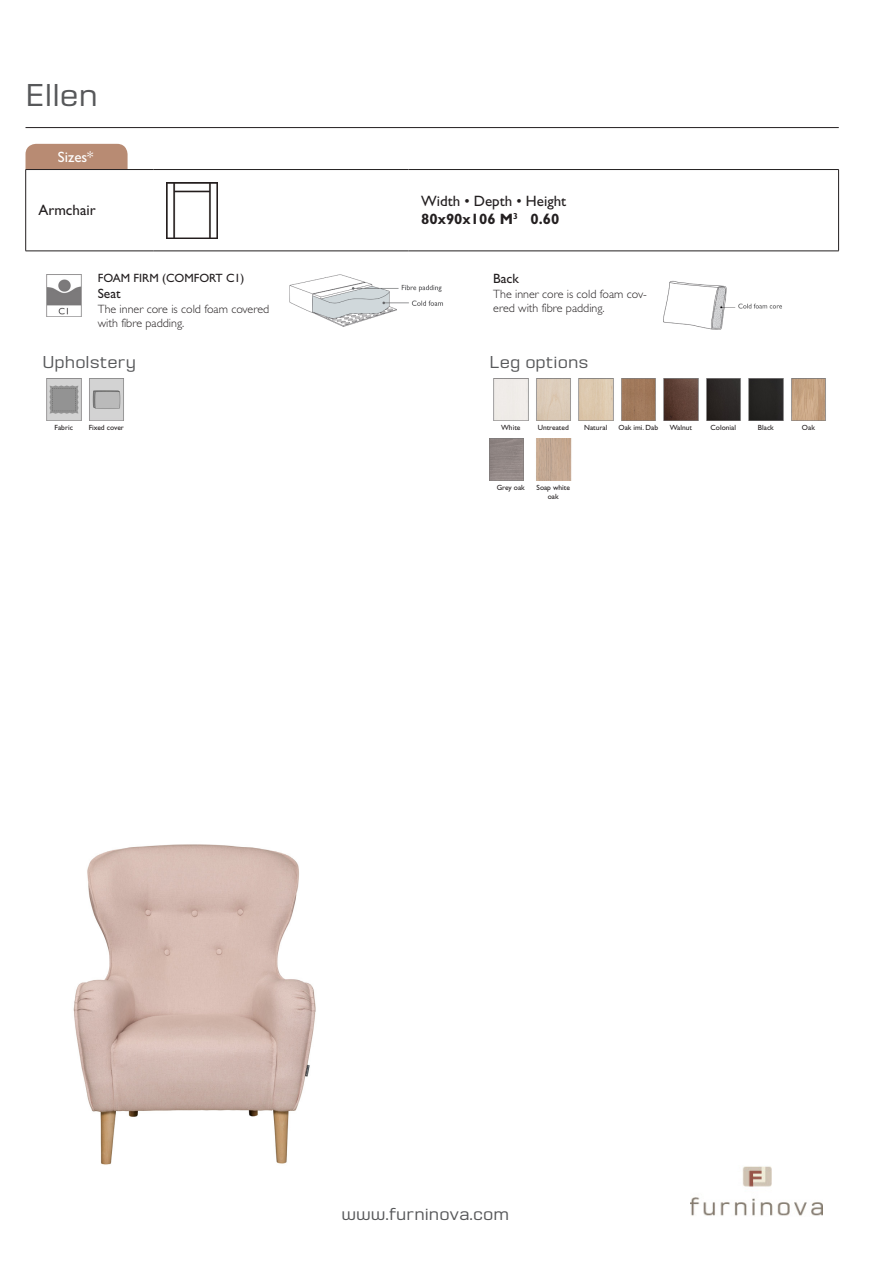
<style>
.page{position:relative;width:893px;height:1263px;background:#fff}
.page>*{position:absolute;margin:0;border:0;box-sizing:border-box;transform-origin:0 0}
.Varumärke{font:300 33px "House Gothic HG23 Text";color:#57585a}
.Web{font:300 18px "House Gothic HG23 Text";color:#57585a}
.Teknikrubrik{font:300 18px "House Gothic HG23 Text";color:#57585a}
.Teknikrubrik_Ben{font:300 18px "House Gothic HG23 Text";color:#57585a}
.Dimensioner{font:15px "Gill Sans Std";color:#231f20}
.TabelltextMatt{font:700 15px "Gill Sans Std";color:#231f20}
.TabelltextV{font:15px "Gill Sans Std";color:#231f20}
.Fliktext{font:15px "Gill Sans Std";color:#fff}
.BeskrivningRubrik{font:13.5px "Gill Sans Std";color:#231f20}
.BeskrivningText{font:300 12px/14.4px "Gill Sans Std";color:#231f20}
.BeskrivningNamn{font:12px "Gill Sans Std";color:#231f20}
.Ikontext{font:7.5px/9px "Gill Sans Std";color:#231f20;text-align:center}
</style>
<div class="page">
<hr style="left:26px;top:127px;width:813px;height:1px;background:#231f20">
<div style="left:26px;top:144px;width:102px;height:25px;background:#b88b73"></div>
<img style="left:690px;top:1166px;width:133px;height:50px">
<img style="left:73px;top:844px;width:243px;height:321px">
<hr style="left:26px;top:169px;width:127px;height:1px;background:#231f20">
<hr style="left:25px;top:170px;width:1px;height:81px;background:#231f20">
<hr style="left:153px;top:169px;width:255px;height:1px;background:#231f20">
<hr style="left:408px;top:169px;width:431px;height:1px;background:#231f20">
<hr style="left:838px;top:170px;width:1px;height:81px;background:#231f20">
<hr style="left:26px;top:251px;width:127px;height:1px;background:#231f20">
<hr style="left:153px;top:251px;width:255px;height:1px;background:#231f20">
<hr style="left:408px;top:251px;width:431px;height:1px;background:#231f20">
<img style="left:166px;top:182px;width:51px;height:56px">
<img style="left:46px;top:274px;width:36px;height:43px">
<img style="left:289px;top:274px;width:154px;height:53px">
<img style="left:663px;top:280px;width:119px;height:49px">
<img style="left:46px;top:378px;width:36px;height:43px">
<svg style="left:89px;top:378px;width:35px;height:43px;background:#c0bfc0"></svg>
<img style="left:493px;top:378px;width:36px;height:43px">
<svg style="left:536px;top:378px;width:35px;height:43px;background:#d4c5b3"></svg>
<svg style="left:578px;top:378px;width:36px;height:43px;background:#d6c3ac"></svg>
<svg style="left:621px;top:378px;width:35px;height:43px;background:#9e795d"></svg>
<svg style="left:663px;top:378px;width:36px;height:43px;background:#60463c"></svg>
<svg style="left:706px;top:378px;width:35px;height:43px;background:#322e2d"></svg>
<svg style="left:748px;top:378px;width:36px;height:43px;background:#2f2e2c"></svg>
<svg style="left:791px;top:378px;width:35px;height:43px;background:#c1a082"></svg>
<img style="left:489px;top:438px;width:35px;height:43px">
<img style="left:536px;top:438px;width:36px;height:43px">
<p class="Varumärke" style="left:26px;top:78px;width:74px">Ellen</p>
<p class="Fliktext" style="left:58px;top:148px;width:37px">Sizes*</p>
<p class="TabelltextV" style="left:38px;top:202px;width:59px">Armchair</p>
<p class="BeskrivningNamn" style="left:98px;top:271px;width:148px">FOAM FIRM (COMFORT C1)</p>
<p class="BeskrivningRubrik" style="left:98px;top:286px;width:24px">Seat</p>
<p class="BeskrivningText" style="left:98px;top:302px;width:173px">The inner core is cold foam covered with fibre padding.</p>
<p class="Teknikrubrik" style="left:43px;top:352px;width:95px">Upholstery</p>
<p class="Ikontext" style="left:55px;top:423px;width:20px">Fabric</p>
<p class="Ikontext" style="left:89px;top:423px;width:37px">Fixed cover</p>
<p class="Dimensioner" style="left:421px;top:193px;width:147px">Width • Depth • Height</p>
<p class="TabelltextMatt" style="left:421px;top:210px;width:140px">80x90x106 M<sup>3</sup> 0.60</p>
<p class="BeskrivningRubrik" style="left:493px;top:271px;width:27px">Back</p>
<p class="BeskrivningText" style="left:493px;top:287px;width:155px">The inner core is cold foam cov&shy;ered with fibre padding.</p>
<p class="Teknikrubrik_Ben" style="left:489px;top:352px;width:101px">Leg options</p>
<p class="Ikontext" style="left:501px;top:423px;width:21px">White</p>
<p class="Ikontext" style="left:538px;top:423px;width:33px">Untreated</p>
<p class="Ikontext" style="left:584px;top:423px;width:25px">Natural</p>
<p class="Ikontext" style="left:618px;top:423px;width:41px">Oak imi. Dab</p>
<p class="Ikontext" style="left:670px;top:423px;width:24px">Walnut</p>
<p class="Ikontext" style="left:711px;top:423px;width:27px">Colonial</p>
<p class="Ikontext" style="left:758px;top:423px;width:17px">Black</p>
<p class="Ikontext" style="left:802px;top:423px;width:14px">Oak</p>
<p class="Ikontext" style="left:497px;top:483px;width:30px">Grey oak</p>
<p class="Ikontext" style="left:537px;top:483px;width:35px">Soap white oak</p>
<p class="Web" style="left:341px;top:1204px;width:169px">www.furninova.com</p>
</div>
